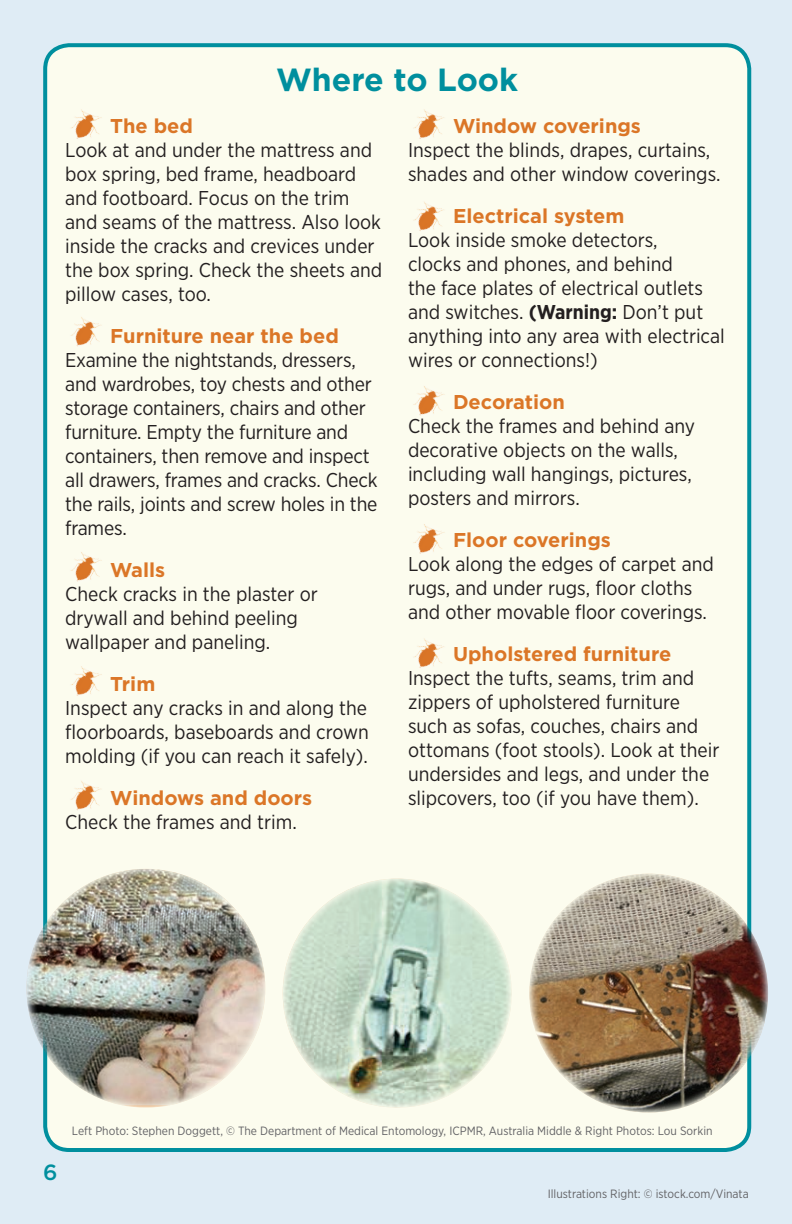
<style>
.page{position:relative;width:792px;height:1224px;background:#dfecf5}
.page>*{position:absolute;margin:0;border:0;box-sizing:border-box;transform-origin:0 0}
.Gotham_Subhead_2{font:700 32px "Gotham";letter-spacing:-.005em;color:#008f9e}
.t1{font:500 22px "Gotham";color:#008f9e}
.Gotham_Narrow_Body_S{font:20px/24px "Gotham Narrow";color:#231f20}
.Gotham_Subhead_4{font:700 20px "Gotham";color:#db7627}
.Photo_Credit{font:12px "Gotham Narrow";color:#636366}
.s1{font-weight:700}
</style>
<div class="page">
<div style="left:45px;top:45px;width:704px;height:1105px;background:#fcfcee;border-radius:24px"></div>
<div style="left:43px;top:43px;width:708px;height:1109px;border:4px solid #008f9e;border-radius:24px"></div>
<img style="left:71px;top:109px;width:31px;height:30px">
<img style="left:71px;top:317px;width:31px;height:30px">
<img style="left:71px;top:552px;width:31px;height:30px">
<img style="left:71px;top:666px;width:31px;height:30px">
<img style="left:71px;top:781px;width:30px;height:29px">
<img style="left:414px;top:109px;width:30px;height:30px">
<img style="left:413px;top:202px;width:31px;height:29px">
<img style="left:413px;top:386px;width:32px;height:30px">
<img style="left:413px;top:524px;width:32px;height:30px">
<img style="left:414px;top:638px;width:30px;height:30px">
<img style="left:529px;top:874px;width:239px;height:239px;border-radius:119px">
<img style="left:283px;top:879px;width:229px;height:229px;border-radius:115px">
<img style="left:26px;top:869px;width:239px;height:236px">
<p class="Gotham_Subhead_2" style="left:276px;top:58px;width:243px">Where to Look</p>
<p class="Gotham_Subhead_4" style="left:110px;top:112px;width:84px">The bed</p>
<p class="Gotham_Narrow_Body_S" style="left:65px;top:137px;width:319px">Look at and under the mattress and box spring, bed frame, headboard and footboard. Focus on the trim and seams of the mattress. Also look inside the cracks and crevices under the box spring. Check the sheets and pillow cases, too.</p>
<p class="Gotham_Subhead_4" style="left:110px;top:322px;width:230px">Furniture near the bed</p>
<p class="Gotham_Narrow_Body_S" style="left:65px;top:347px;width:314px">Examine the nightstands, dressers, and wardrobes, toy chests and other storage containers, chairs and other furniture. Empty the furniture and containers, then remove and inspect all drawers, frames and cracks. Check the rails, joints and screw holes in the frames.</p>
<p class="Gotham_Subhead_4" style="left:110px;top:556px;width:56px">Walls</p>
<p class="Gotham_Narrow_Body_S" style="left:65px;top:581px;width:254px">Check cracks in the plaster or drywall and behind peeling wallpaper and paneling.</p>
<p class="Gotham_Subhead_4" style="left:110px;top:670px;width:47px">Trim</p>
<p class="Gotham_Narrow_Body_S" style="left:65px;top:695px;width:305px;text-align:justify">Inspect any cracks in and along the floorboards, baseboards and crown molding (if you can reach it safely).</p>
<p class="Gotham_Subhead_4" style="left:110px;top:784px;width:204px">Windows and doors</p>
<p class="Gotham_Narrow_Body_S" style="left:65px;top:809px;width:233px">Check the frames and trim.</p>
<p class="Gotham_Subhead_4" style="left:453px;top:112px;width:189px">Window coverings</p>
<p class="Gotham_Narrow_Body_S" style="left:408px;top:137px;width:314px">Inspect the blinds, drapes, curtains, shades and other window coverings.</p>
<p class="Gotham_Subhead_4" style="left:453px;top:202px;width:173px">Electrical system</p>
<p class="Gotham_Narrow_Body_S" style="left:408px;top:227px;width:318px">Look inside smoke detectors,<br>clocks and phones, and behind<br>the face plates of electrical outlets and switches. <span class="s1">(Warning:</span> Don’t put anything into any area with electrical wires or connections!)</p>
<p class="Gotham_Subhead_4" style="left:453px;top:388px;width:113px">Decoration</p>
<p class="Gotham_Narrow_Body_S" style="left:408px;top:413px;width:289px">Check the frames and behind any decorative objects on the walls, including wall hangings, pictures, posters and mirrors.</p>
<p class="Gotham_Subhead_4" style="left:453px;top:526px;width:159px">Floor coverings</p>
<p class="Gotham_Narrow_Body_S" style="left:408px;top:551px;width:307px">Look along the edges of carpet and rugs, and under rugs, floor cloths and other movable floor coverings.</p>
<p class="Gotham_Subhead_4" style="left:453px;top:640px;width:220px">Upholstered furniture</p>
<p class="Gotham_Narrow_Body_S" style="left:408px;top:665px;width:313px">Inspect the tufts, seams, trim and zippers of upholstered furniture such as sofas, couches, chairs and ottomans (foot stools). Look at their undersides and legs, and under the slipcovers, too (if you have them).</p>
<p class="t1" style="left:43px;top:1157px;width:16px">6</p>
<p class="Photo_Credit" style="left:72px;top:1123px;width:642px">Left Photo: Stephen Doggett, © The Department of Medical Entomology, ICPMR, Australia Middle &amp; Right Photos: Lou Sorkin</p>
<p class="Photo_Credit" style="left:548px;top:1186px;width:203px">Illustrations Right: © istock.com/Vinata</p>
</div>
